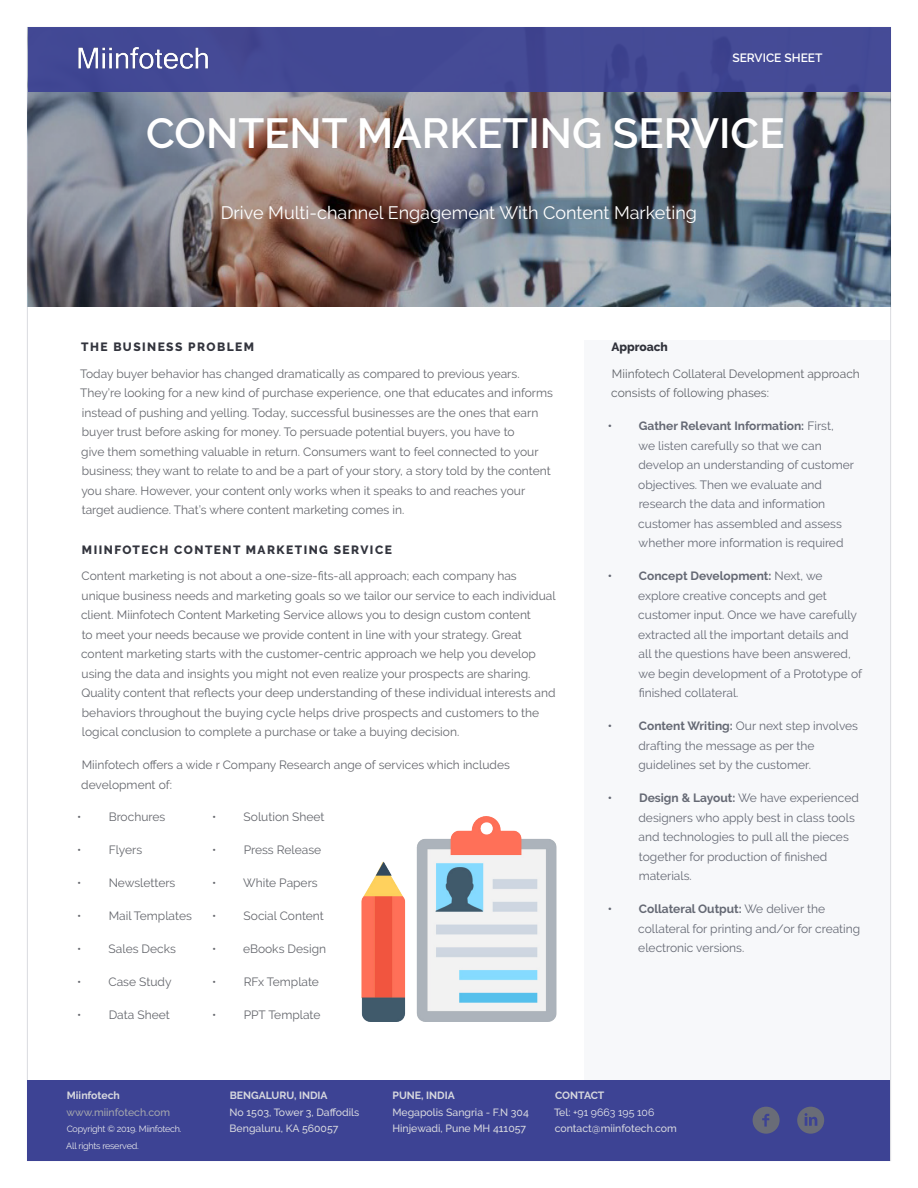
<style>
.page{position:relative;width:918px;height:1188px;background:#fff}
.page>*{position:absolute;margin:0;border:0;box-sizing:border-box;transform-origin:0 0}
.Page_header{font:600 42px "Raleway";color:#fff}
.Page_subheader{font:18px "Raleway";color:#fff}
.t1{font:12px/19.5px "Raleway";color:#65676d}
.t2{font:12px/19.5px "Raleway";color:#696c77}
.Header_1{font:800 12px "Raleway";letter-spacing:.12em;color:#32343d}
.t3{font:600 12px "Raleway";color:#fff}
.Header_1-2{font:800 12px "Raleway";color:#32343d}
.page_footer{font:500 10.5px/16.5px "Raleway";color:#d7d8de}
.page_footer-2{font:700 10.5px "Raleway";color:#d7d8de}
.page_footer-3{font:500 10.5px "Raleway";color:#a5a7ad}
.page_footer-4{font:10.5px "Raleway";color:#e7e8eb}
.page_footer-5{font:9px "Raleway";letter-spacing:-.025em;color:#e7e8eb}
.s1{font-weight:700}
.s2{font-weight:500;color:#d7d8de}
</style>
<div class="page">
<div style="left:584px;top:340px;width:306px;height:740px;background:#f7f8fa"></div>
<img style="left:28px;top:91px;width:862px;height:216px">
<div style="left:28px;top:27px;width:862px;height:64px;background:#444995"></div>
<div style="left:28px;top:1080px;width:862px;height:80px;background:#3d4394"></div>
<svg style="left:753px;top:1107px;width:27px;height:27px"></svg>
<svg style="left:797px;top:1107px;width:27px;height:27px"></svg>
<img style="left:78px;top:47px;width:130px;height:22px">
<img style="left:361px;top:816px;width:196px;height:205px">
<p class="t3" style="left:732px;top:51px;width:92px">SERVICE SHEET</p>
<p class="Page_header" style="left:146px;top:109px;width:640px">CONTENT MARKETING SERVICE</p>
<p class="Page_subheader" style="left:221px;top:203px;width:478px">Drive Multi-channel Engagement With Content Marketing</p>
<p class="Header_1" style="left:81px;top:340px;width:174px">THE BUSINESS PROBLEM</p>
<p class="t1" style="left:80px;top:364px;width:474px">Today buyer behavior has changed dramatically as compared to previous years.<br>They’re looking for a new kind of purchase experience, one that educates and informs instead of pushing and yelling. Today, successful businesses are the ones that earn buyer trust before asking for money. To persuade potential buyers, you have to<br>give them something valuable in return. Consumers want to feel connected to your business; they want to relate to and be a part of your story, a story told by the content you share. However, your content only works when it speaks to and reaches your target audience. That’s where content marketing comes in.</p>
<p class="Header_1" style="left:82px;top:543px;width:311px">MIINFOTECH CONTENT MARKETING SERVICE</p>
<p class="t1" style="left:81px;top:566px;width:476px">Content marketing is not about a one-size-fits-all approach; each company has unique business needs and marketing goals so we tailor our service to each individual client. Miinfotech Content Marketing Service allows you to design custom content<br>to meet your needs because we provide content in line with your strategy. Great content marketing starts with the customer-centric approach we help you develop using the data and insights you might not even realize your prospects are sharing.<br>Quality content that reflects your deep understanding of these individual interests and behaviors throughout the buying cycle helps drive prospects and customers to the logical conclusion to complete a purchase or take a buying decision.</p>
<p class="t1" style="left:81px;top:755px;width:430px">Miinfotech offers a wide r Company Research ange of services which includes development of:</p>
<p class="t1" style="left:77px;top:807px;width:90px">• Brochures</p>
<p class="t1" style="left:77px;top:840px;width:67px">• Flyers</p>
<p class="t1" style="left:77px;top:873px;width:100px">• Newsletters</p>
<p class="t1" style="left:77px;top:906px;width:116px">• Mail Templates</p>
<p class="t1" style="left:77px;top:939px;width:101px">• Sales Decks</p>
<p class="t1" style="left:77px;top:972px;width:96px">• Case Study</p>
<p class="t1" style="left:77px;top:1005px;width:94px">• Data Sheet</p>
<p class="t1" style="left:212px;top:807px;width:114px">• Solution Sheet</p>
<p class="t1" style="left:212px;top:840px;width:111px">• Press Release</p>
<p class="t1" style="left:212px;top:873px;width:107px">• White Papers</p>
<p class="t1" style="left:212px;top:906px;width:113px">• Social Content</p>
<p class="t1" style="left:212px;top:939px;width:116px">• eBooks Design</p>
<p class="t1" style="left:212px;top:972px;width:109px">• RFx Template</p>
<p class="t1" style="left:212px;top:1005px;width:110px">• PPT Template</p>
<p class="Header_1-2" style="left:612px;top:340px;width:58px">Approach</p>
<p class="t1" style="left:611px;top:364px;width:250px">Miinfotech Collateral Development approach consists of following phases:</p>
<p class="t2" style="left:638px;top:416px;width:217px;text-indent:-31px"><span class="s1">• Gather Relevant Information:</span> First,<br>we listen carefully so that we can develop an understanding of customer objectives. Then we evaluate and research the data and information customer has assembled and assess whether more information is required</p>
<p class="t2" style="left:638px;top:566px;width:225px;text-indent:-31px"><span class="s1">• Concept Development:</span> Next, we explore creative concepts and get customer input. Once we have carefully extracted all the important details and all the questions have been answered, we begin development of a Prototype of finished collateral.</p>
<p class="t2" style="left:639px;top:716px;width:221px;text-indent:-31px"><span class="s1">• Content Writing:</span> Our next step involves drafting the message as per the guidelines set by the customer.</p>
<p class="t2" style="left:639px;top:788px;width:222px;text-indent:-31px"><span class="s1">• Design &amp; Layout:</span> We have experienced designers who apply best in class tools and technologies to pull all the pieces together for production of finished materials.</p>
<p class="t2" style="left:638px;top:899px;width:223px;text-indent:-31px"><span class="s1">• Collateral Output:</span> We deliver the collateral for printing and/or for creating electronic versions.</p>
<p class="page_footer-2" style="left:67px;top:1089px;width:55px">Miinfotech</p>
<p class="page_footer-3" style="left:67px;top:1106px;width:105px">www.miinfotech.com</p>
<p class="page_footer-5" style="left:67px;top:1124px;width:116px">Copyright © 2019. Miinfotech.</p>
<p class="page_footer-5" style="left:66px;top:1140px;width:74px">All rights reserved.</p>
<p class="page_footer-2" style="left:230px;top:1089px;width:99px">BENGALURU, INDIA</p>
<p class="page_footer" style="left:230px;top:1104px;width:131px">No 1503, Tower 3, Daffodils</p>
<p class="page_footer" style="left:230px;top:1120px;width:110px">Bengaluru, KA 560057</p>
<p class="page_footer-2" style="left:393px;top:1089px;width:64px">PUNE, INDIA</p>
<p class="page_footer" style="left:392px;top:1104px;width:138px">Megapolis Sangria - F.N 304<br>Hinjewadi, Pune MH 411057</p>
<p class="page_footer-2" style="left:555px;top:1089px;width:51px">CONTACT</p>
<p class="page_footer-4" style="left:554px;top:1106px;width:102px"><span class="s2">Tel:</span> +91 9663 195 106</p>
<p class="page_footer" style="left:555px;top:1120px;width:124px">contact@miinfotech.com</p>
</div>
